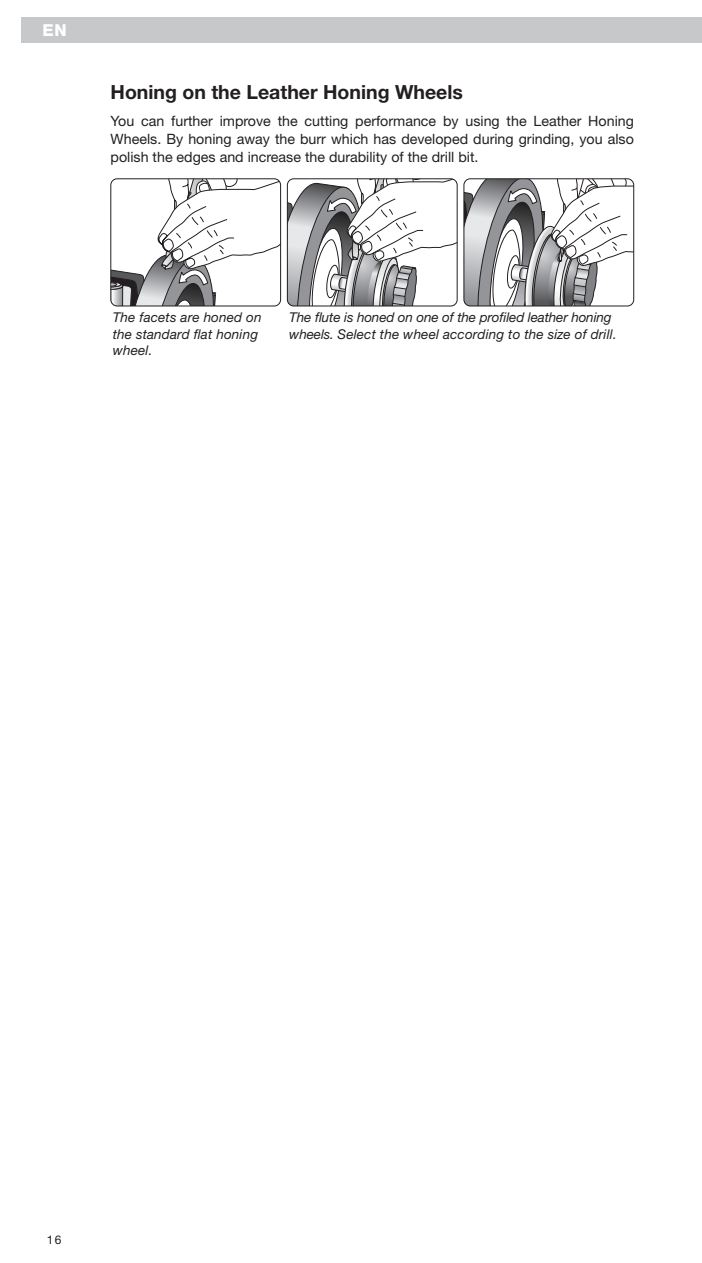
<style>
.page{position:relative;width:702px;height:1263px;background:#fff}
.page>*{position:absolute;margin:0;border:0;box-sizing:border-box;transform-origin:0 0}
.t1{font:700 19.5px "Helvetica Neue LT Std";color:#231f20}
.t2{font:800 16.5px "Helvetica Neue LT Std";color:#fff}
.t3{font:14.25px/18.3px "Helvetica Neue LT Std";color:#231f20;text-align:justify}
.t4{font:italic 13.5px/16.5px "Helvetica Neue LT Std";letter-spacing:-.01em;color:#231f20}
.t5{font:italic 13.5px/16.5px "Helvetica Neue LT Std";letter-spacing:.01em;color:#231f20}
.t6{font:12px "Helvetica Neue LT Std";color:#231f20}
</style>
<div class="page">
<div style="left:21px;top:17px;width:681px;height:26px;background:#c7c8ca"></div>
<svg style="left:287px;top:179px;width:170px;height:127px"></svg>
<div style="left:287px;top:179px;width:170px;height:127px;border:1px solid #231f20;border-radius:6px"></div>
<svg style="left:111px;top:179px;width:169px;height:127px"></svg>
<div style="left:111px;top:179px;width:170px;height:127px;border:1px solid #231f20;border-radius:6px"></div>
<svg style="left:465px;top:179px;width:168px;height:128px"></svg>
<div style="left:463px;top:179px;width:171px;height:127px;border:1px solid #231f20;border-radius:6px"></div>
<p class="t2" style="left:43px;top:20px;width:26px">EN</p>
<h1 class="t1" style="left:111px;top:80px;width:354px">Honing on the Leather Honing Wheels</h1>
<p class="t3" style="left:111px;top:111px;width:525px">You can further improve the cutting performance by using the Leather Honing Wheels. By honing away the burr which has developed during grinding, you also polish the edges and increase the durability of the drill bit.</p>
<p class="t5" style="left:113px;top:309px;width:150px">The facets are honed on the standard flat honing wheel.</p>
<p class="t4" style="left:289px;top:309px;width:329px">The flute is honed on one of the profiled leather honing wheels. Select the wheel according to the size of drill.</p>
<p class="t6" style="left:47px;top:1232px;width:16px">16</p>
</div>
